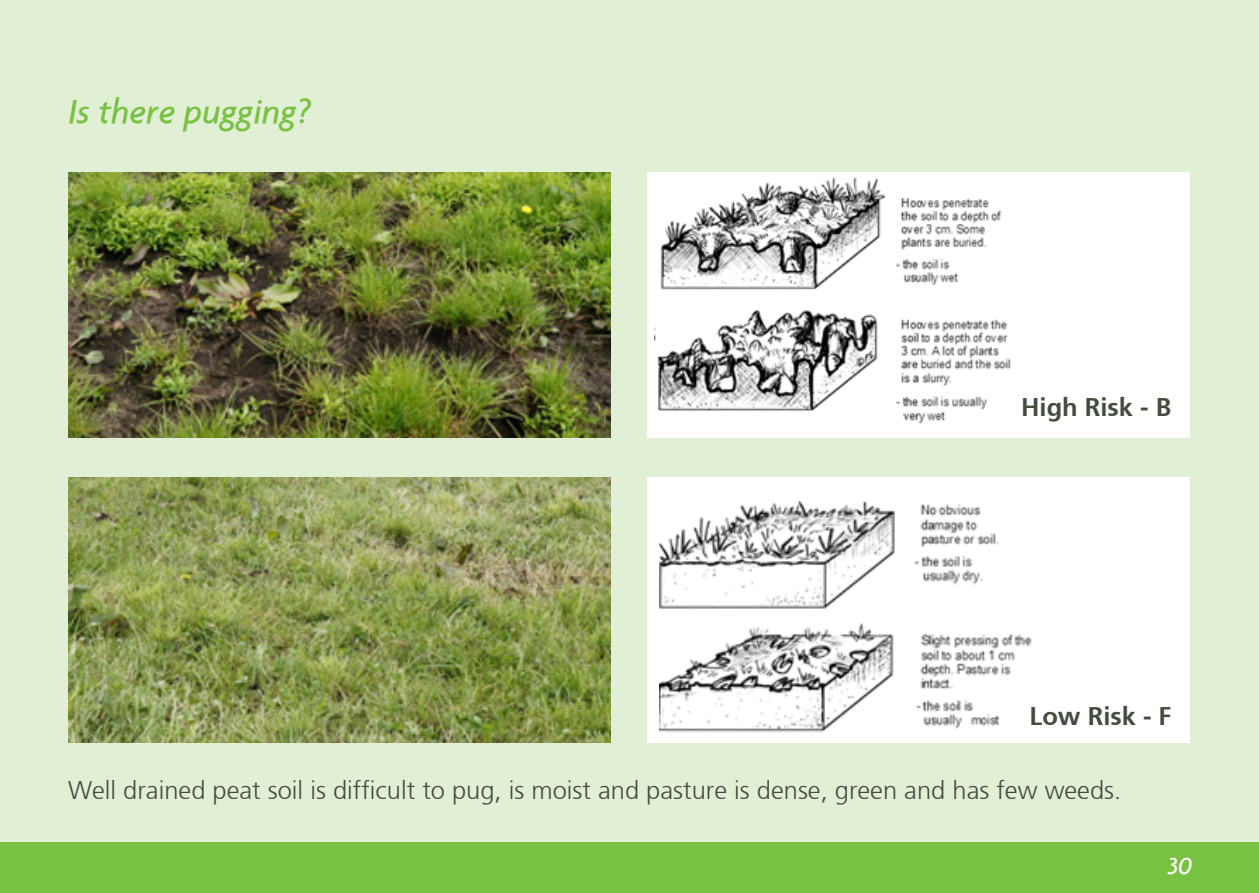
<style>
.page{position:relative;width:1259px;height:893px;background:#e1efd4}
.page>*{position:absolute;margin:0;border:0;box-sizing:border-box;transform-origin:0 0}
.Green_title{font:italic 500 36px "Agenda";color:#79c142}
.body{font:300 25.5px "Frutiger";color:#434c3d}
.body-2{font:700 25.5px "Frutiger";color:#434c3d}
.t1{font:italic 500 25.5px "Agenda";color:#fff}
</style>
<div class="page">
<div style="left:0;top:842px;width:1259px;height:51px;background:#79c142"></div>
<img style="left:68px;top:173px;width:543px;height:265px">
<img style="left:68px;top:477px;width:543px;height:265px">
<div style="left:647px;top:173px;width:543px;height:265px;background:#fff"></div>
<img style="left:655px;top:177px;width:356px;height:247px">
<div style="left:647px;top:477px;width:543px;height:265px;background:#fff"></div>
<img style="left:659px;top:501px;width:373px;height:231px">
<p class="Green_title" style="left:68px;top:90px;width:244px">Is there pugging?</p>
<p class="body-2" style="left:1021px;top:392px;width:152px">High Risk - B</p>
<p class="body-2" style="left:1029px;top:702px;width:143px">Low Risk - F</p>
<p class="body" style="left:68px;top:775px;width:1054px">Well drained peat soil is difficult to pug, is moist and pasture is dense, green and has few weeds.</p>
<p class="t1" style="left:1167px;top:850px;width:26px">30</p>
</div>
